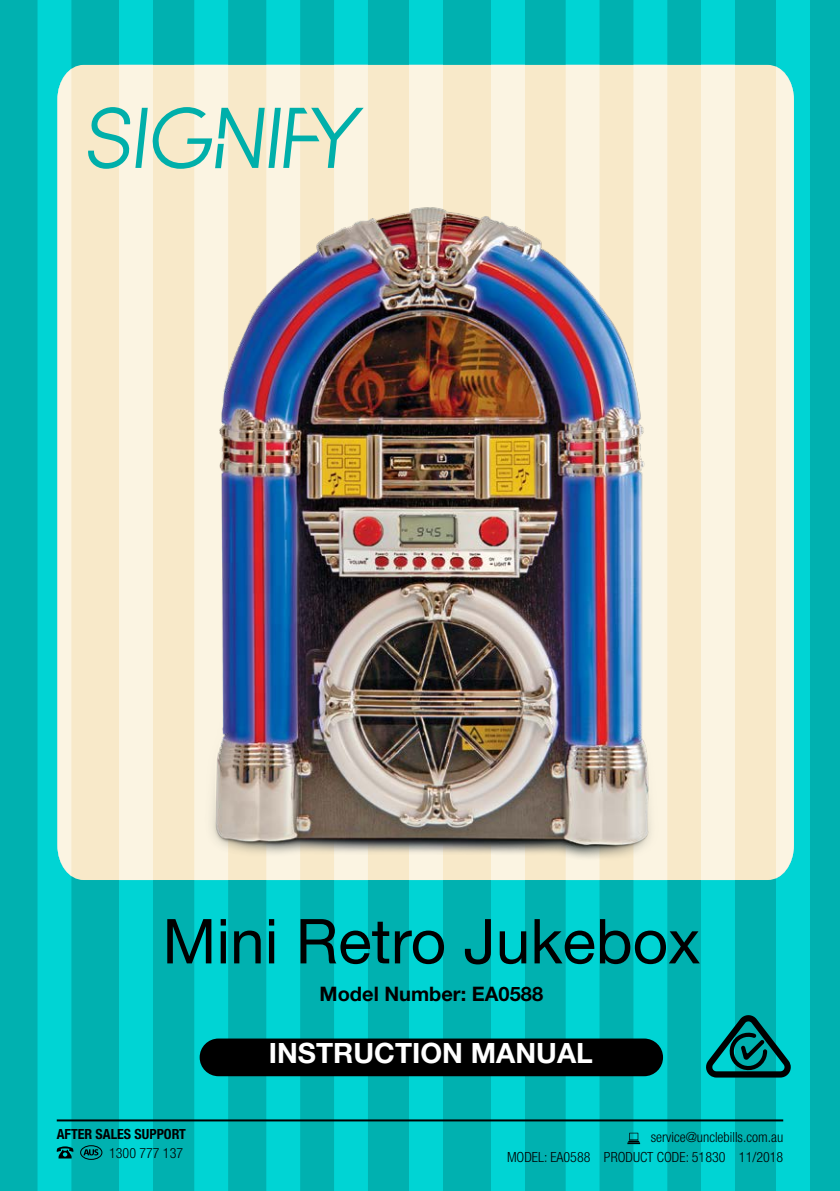
<style>
.page{position:relative;width:840px;height:1191px;background:#fff}
.page>*{position:absolute;margin:0;border:0;box-sizing:border-box;transform-origin:0 0}
.t1{font:62px "Helvetica Neue LT Std";color:#000}
.t2{font:700 28px "Helvetica Neue LT Std";color:#fff}
.t3{font:700 20px "Helvetica Neue LT Std";color:#000}
.t4{font:300 condensed 14px/19.6px "Helvetica Neue LT Std";color:#000;text-align:right}
.t5{font:700 condensed 14px "Helvetica Neue LT Std";color:#000}
</style>
<div class="page">
<div style="left:0;top:0;width:839px;height:1191px;background:#00b1b0"></div>
<div style="left:71px;top:65px;width:704px;height:815px;background:#f8e9c9"></div>
<svg style="left:775px;top:0;width:34px;height:1191px;background:#5fdfd8"></svg>
<svg style="left:700px;top:0;width:34px;height:1191px;background:#b4eadd"></svg>
<svg style="left:633px;top:0;width:34px;height:1191px;background:#37d9d5"></svg>
<svg style="left:565px;top:0;width:34px;height:1191px;background:#38dad6"></svg>
<svg style="left:490px;top:0;width:34px;height:1191px;background:#38dad5"></svg>
<svg style="left:408px;top:0;width:34px;height:1191px;background:#38dad5"></svg>
<svg style="left:334px;top:0;width:34px;height:1191px;background:#26d8d5"></svg>
<svg style="left:266px;top:0;width:34px;height:1191px;background:#23d7d5"></svg>
<svg style="left:194px;top:0;width:34px;height:1191px;background:#22d7d5"></svg>
<svg style="left:119px;top:0;width:34px;height:1191px;background:#9de7dc"></svg>
<svg style="left:37px;top:0;width:34px;height:1191px;background:#42dbd6"></svg>
<svg style="left:87px;top:107px;width:276px;height:62px"></svg>
<hr style="left:57px;top:1119px;width:725px;height:2px;background:#000">
<svg style="left:57px;top:1146px;width:16px;height:12px"></svg>
<div style="left:80px;top:1145px;width:22px;height:14px;border:1px solid #000;border-radius:50%"></div>
<svg style="left:83px;top:1149px;width:15px;height:6px"></svg>
<svg style="left:627px;top:1132px;width:12px;height:12px"></svg>
<img style="left:147px;top:150px;width:552px;height:717px">
<div style="left:199px;top:1038px;width:463px;height:38px;background:#000;border-radius:19px"></div>
<svg style="left:704px;top:1013px;width:86px;height:64px"></svg>
<h1 class="t1" style="left:162px;top:904px;width:539px">Mini Retro Jukebox</h1>
<h3 class="t3" style="left:319px;top:982px;width:225px">Model Number: EA0588</h3>
<p class="t5" style="left:57px;top:1125px;width:131px">AFTER SALES SUPPORT</p>
<p class="t4" style="left:109px;top:1143px;width:75px">1300 777 137</p>
<h2 class="t2" style="left:269px;top:1036px;width:325px">INSTRUCTION MANUAL</h2>
<p class="t4" style="left:506px;top:1127px;width:277px">service@unclebills.com.au<br>MODEL: EA0588 PRODUCT CODE: 51830 11/2018</p>
</div>
